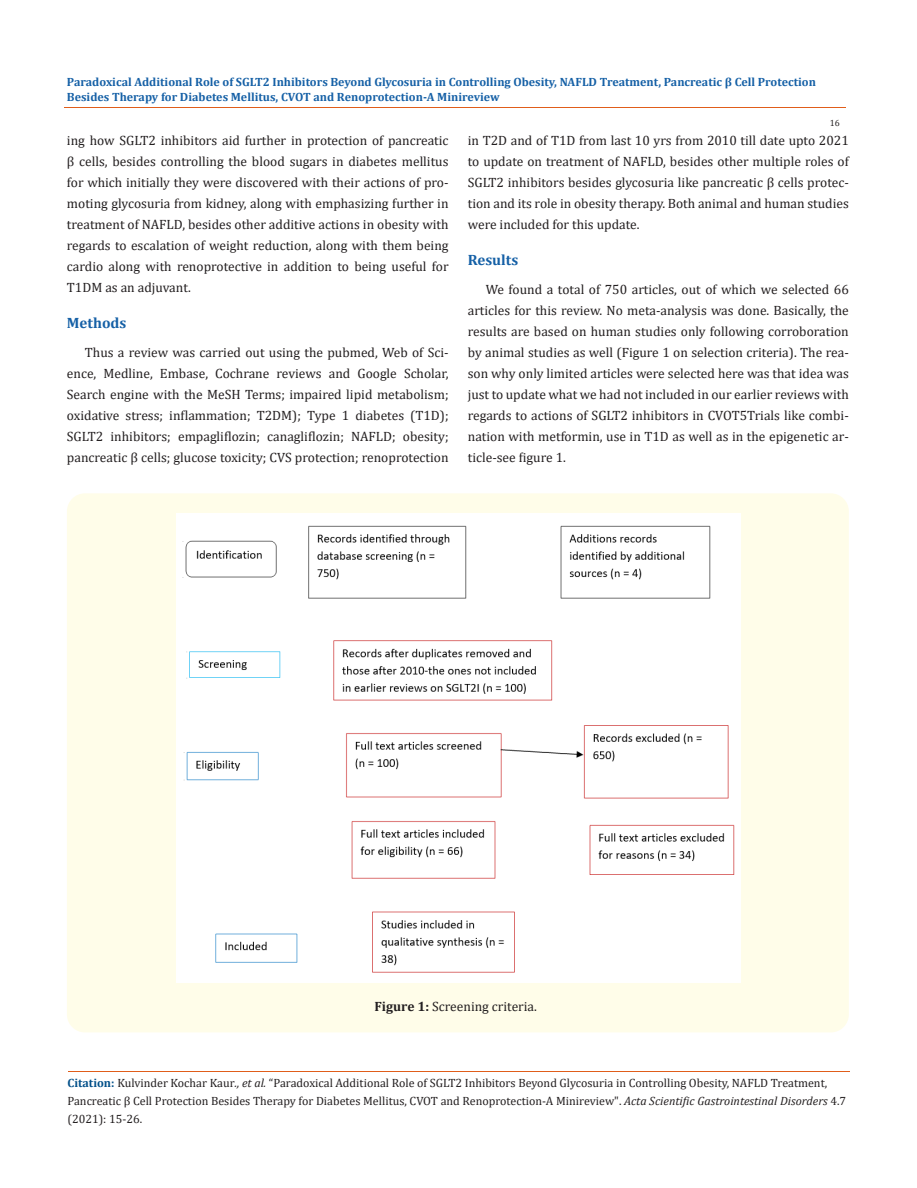
<style>
.page{position:relative;width:917px;height:1188px;background:#fff}
.page>*{position:absolute;margin:0;border:0;box-sizing:border-box;transform-origin:0 0}
.t1{font:700 15px "Cambria";color:#1560a6}
.t2{font:13.5px/21px "Cambria";color:#231f20;text-align:justify}
.t3{font:12px/18px "Cambria";color:#231f20}
.t4{font:700 12px/15px "Cambria";color:#1560a6}
.t5{font:9px "Cambria";color:#231f20}
.s1{font-weight:700}
.s2{font-weight:700;color:#035089}
.s3{font-style:italic}
</style>
<div class="page">
<div style="left:67px;top:493px;width:781px;height:539px;background:#fffde9;border-radius:18px"></div>
<img style="left:176px;top:513px;width:564px;height:470px">
<hr style="left:64px;top:108px;width:781px;height:1px;background:#e05d1a">
<hr style="left:68px;top:1072px;width:781px;height:1px;background:#e05d1a">
<p class="t4" style="left:67px;top:74px;width:750px">Paradoxical Additional Role of SGLT2 Inhibitors Beyond Glycosuria in Controlling Obesity, NAFLD Treatment, Pancreatic β Cell Protection<br>Besides Therapy for Diabetes Mellitus, CVOT and Renoprotection-A Minireview</p>
<p class="t5" style="left:829px;top:118px;width:11px">16</p>
<p class="t2" style="left:67px;top:130px;width:383px">ing how SGLT2 inhibitors aid further in protection of pancreatic β cells, besides controlling the blood sugars in diabetes mellitus for which initially they were discovered with their actions of pro&shy;moting glycosuria from kidney, along with emphasizing further in treatment of NAFLD, besides other additive actions in obesity with regards to escalation of weight reduction, along with them being cardio along with renoprotective in addition to being useful for T1DM as an adjuvant.</p>
<p class="t1" style="left:67px;top:313px;width:61px">Methods</p>
<p class="t2" style="left:67px;top:342px;width:383px;text-indent:18px">Thus a review was carried out using the pubmed, Web of Sci&shy;ence, Medline, Embase, Cochrane reviews and Google Scholar, Search engine with the MeSH Terms; impaired lipid metabolism; oxidative stress; inflammation; T2DM); Type 1 diabetes (T1D); SGLT2 inhibitors; empagliflozin; canagliflozin; NAFLD; obesity; pancreatic β cells; glucose toxicity; CVS protection; renoprotection</p>
<p class="t2" style="left:468px;top:130px;width:382px">in T2D and of T1D from last 10 yrs from 2010 till date upto 2021 to update on treatment of NAFLD, besides other multiple roles of SGLT2 inhibitors besides glycosuria like pancreatic β cells protec&shy;tion and its role in obesity therapy. Both animal and human studies were included for this update.</p>
<p class="t1" style="left:468px;top:250px;width:52px">Results</p>
<p class="t2" style="left:468px;top:279px;width:382px;text-indent:18px">We found a total of 750 articles, out of which we selected 66 articles for this review. No meta-analysis was done. Basically, the results are based on human studies only following corroboration by animal studies as well (Figure 1 on selection criteria). The rea&shy;son why only limited articles were selected here was that idea was just to update what we had not included in our earlier reviews with regards to actions of SGLT2 inhibitors in CVOT5Trials like combi&shy;nation with metformin, use in T1D as well as in the epigenetic ar&shy;ticle-see figure 1.</p>
<p class="t2" style="left:374px;top:996px;width:164px"><span class="s1">Figure 1:</span> Screening criteria.</p>
<p class="t3" style="left:68px;top:1074px;width:780px"><span class="s2">Citation:</span> Kulvinder Kochar Kaur<span class="s3">., et al.</span> “Paradoxical Additional Role of SGLT2 Inhibitors Beyond Glycosuria in Controlling Obesity, NAFLD Treatment,<br>Pancreatic β Cell Protection Besides Therapy for Diabetes Mellitus, CVOT and Renoprotection-A Minireview". <span class="s3">Acta Scientific Gastrointestinal Disorders</span> 4.7 (2021): 15-26.</p>
</div>
